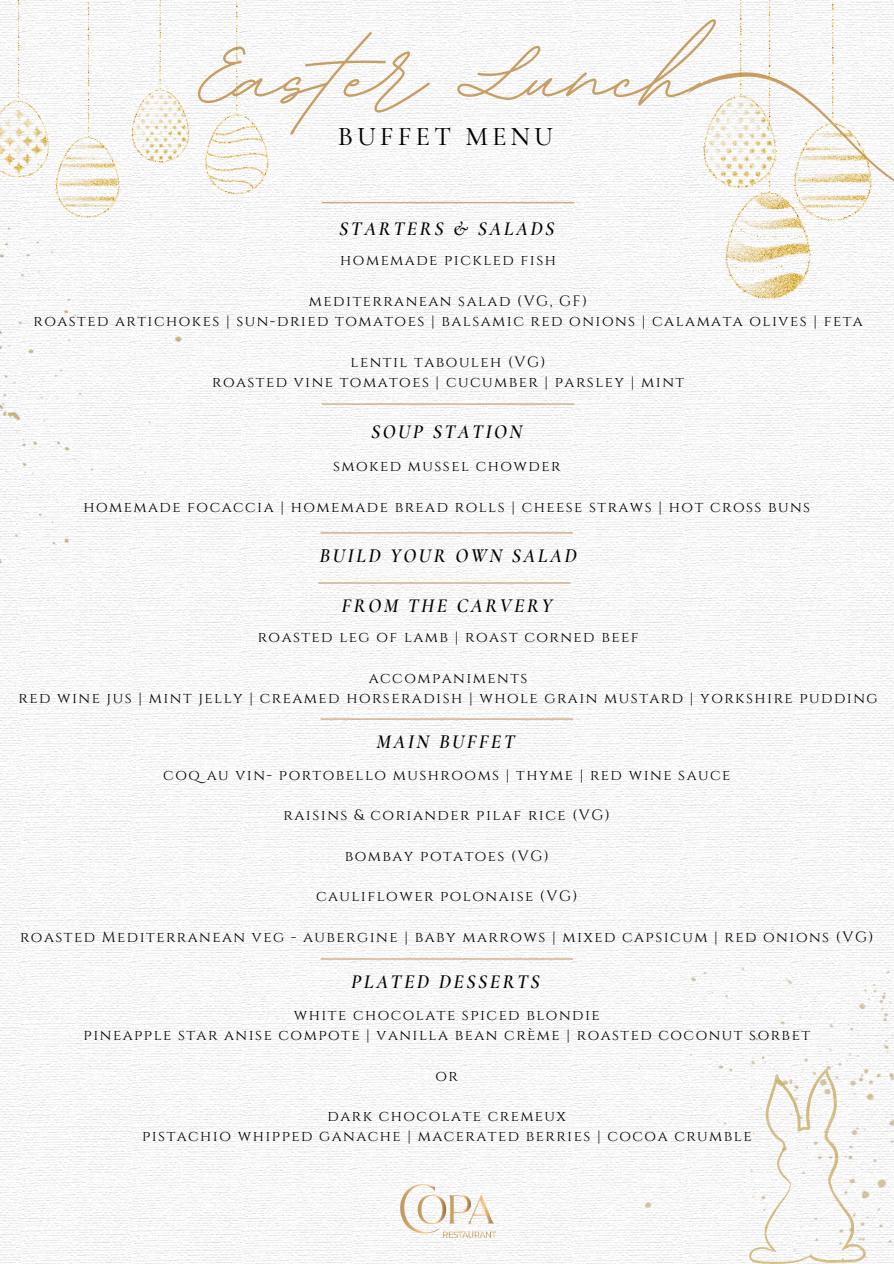
<style>
.page{position:relative;width:894px;height:1264px;background:#fff}
.page>*{position:absolute;margin:0;border:0;box-sizing:border-box;transform-origin:0 0}
.t1{font:700 150.6px "BD Script";color:#c79e63}
.t2{font:500 27px "Cormorant Garamond";letter-spacing:.145em;color:#000}
.t3{font:italic 600 19.5px "Cormorant Garamond";letter-spacing:.13em;color:#000}
.t4{font:15px "Cinzel";letter-spacing:.1em;color:#000}
</style>
<div class="page">
<img style="left:0;top:0;width:893px;height:1263px">
<svg style="left:682px;top:52px;width:211px;height:148px"></svg>
<img style="left:0;top:0;width:284px;height:731px">
<img style="left:578px;top:776px;width:315px;height:487px">
<img style="left:397px;top:1170px;width:101px;height:78px">
<hr style="left:322px;top:403px;width:252px;height:1px;background:#c79e63">
<img style="left:0;top:0;width:268px;height:218px">
<img style="left:703px;top:0;width:168px;height:300px">
<img style="left:749px;top:1069px;width:121px;height:194px">
<hr style="left:322px;top:202px;width:252px;height:1px;background:#c79e63">
<hr style="left:320px;top:532px;width:253px;height:1px;background:#c79e63">
<hr style="left:318px;top:582px;width:252px;height:1px;background:#c79e63">
<hr style="left:320px;top:718px;width:253px;height:1px;background:#c79e63">
<hr style="left:320px;top:958px;width:253px;height:1px;background:#c79e63">
<p class="t1" style="left:197px;top:-22px;width:501px">Easter Lunch</p>
<p class="t2" style="left:338px;top:120px;width:217px">BUFFET MENU</p>
<h3 class="t3" style="left:339px;top:217px;width:216px">STARTERS &amp; SALADS</h3>
<h1 class="t4" style="left:340px;top:251px;width:217px">homemade pickled fish</h1>
<h2 class="t4" style="left:309px;top:291px;width:280px">mediterranean salad (VG, GF)</h2>
<p class="t4" style="left:33px;top:311px;width:830px">roasted artichokes | sun-dried tomatoes | balsamic red onions | calamata olives | feta</p>
<p class="t4" style="left:350px;top:352px;width:196px">lentil tabouleh (VG)</p>
<p class="t4" style="left:212px;top:372px;width:473px">roasted vine tomatoes | cucumber | parsley | mint</p>
<p class="t3" style="left:371px;top:420px;width:153px">SOUP STATION</p>
<p class="t4" style="left:333px;top:456px;width:229px">smoked mussel chowder</p>
<p class="t4" style="left:83px;top:497px;width:728px">homemade focaccia | homemade bread rolls | cheese straws | hot cross buns</p>
<p class="t3" style="left:319px;top:544px;width:259px">BUILD YOUR OWN SALAD</p>
<p class="t3" style="left:341px;top:594px;width:212px">FROM THE CARVERY</p>
<p class="t4" style="left:258px;top:627px;width:382px">roasted leg of lamb | roast corned beef</p>
<p class="t4" style="left:369px;top:668px;width:160px">accompaniments</p>
<h3 class="t4" style="left:18px;top:688px;width:860px">red wine jus | mint jelly | creamed horseradish | whole grain mustard | yorkshire pudding</h3>
<p class="t3" style="left:376px;top:730px;width:140px">MAIN BUFFET</p>
<p class="t4" style="left:163px;top:765px;width:568px">coq au vin- portobello mushrooms | thyme | red wine sauce</p>
<p class="t4" style="left:283px;top:805px;width:328px">raisins &amp; coriander pilaf rice (VG)</p>
<h3 class="t4" style="left:344px;top:846px;width:205px">bombay potatoes (VG)</h3>
<p class="t4" style="left:316px;top:886px;width:263px">cauliflower polonaise (VG)</p>
<h3 class="t4" style="left:20px;top:927px;width:854px">roasted Mediterranean veg - aubergine | baby marrows | mixed capsicum | red onions (VG)</h3>
<p class="t3" style="left:351px;top:969px;width:190px">PLATED DESSERTS</p>
<p class="t4" style="left:294px;top:1005px;width:307px">white chocolate spiced blondie</p>
<p class="t4" style="left:84px;top:1025px;width:727px">pineapple star anise compote | vanilla bean crème | roasted coconut sorbet</p>
<p class="t4" style="left:435px;top:1065px;width:24px">or</p>
<h3 class="t4" style="left:327px;top:1106px;width:240px">dark chocolate cremeux</h3>
<p class="t4" style="left:142px;top:1126px;width:611px">pistachio whipped ganache | macerated berries | cocoa crumble</p>
</div>
